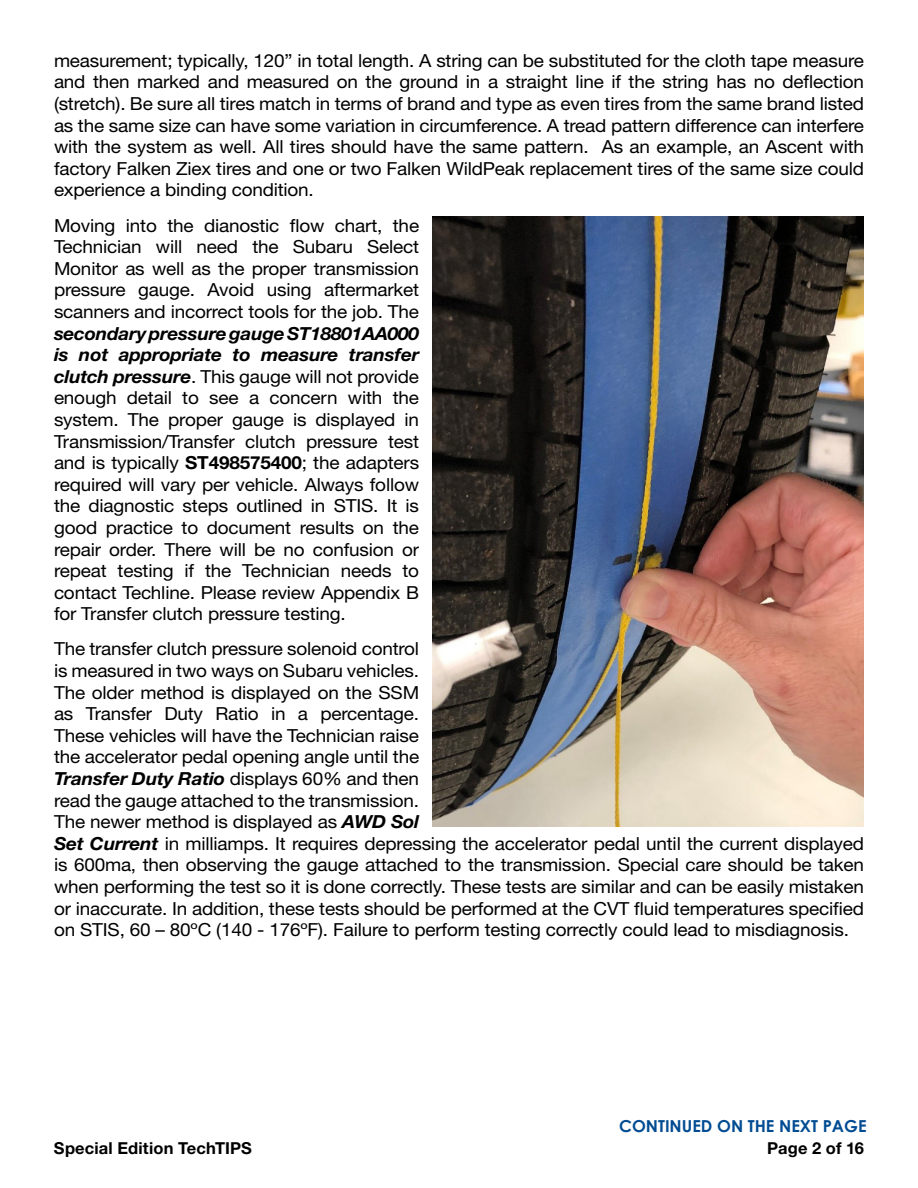
<style>
.page{position:relative;width:918px;height:1188px;background:#fff}
.page>*{position:absolute;margin:0;border:0;box-sizing:border-box;transform-origin:0 0}
.t1{font:18px/21.6px "Helvetica Neue LT Std";letter-spacing:-.01em;color:#000;text-align:justify;scale:1.05 1}
.t2{font:700 16.5px "Helvetica Neue LT Std";letter-spacing:.01em;color:#000}
.t3{font:700 16.5px "Century Gothic";color:#004b92}
.s1{font-weight:700;font-style:italic}
.s2{font-weight:700}
</style>
<div class="page">
<img style="left:433px;top:216px;width:431px;height:610px">
<p class="t1" style="left:54px;top:49px;width:773px">measurement; typically, 120” in total length. A string can be substituted for the cloth tape measure and then marked and measured on the ground in a straight line if the string has no deflection (stretch). Be sure all tires match in terms of brand and type as even tires from the same brand listed as the same size can have some variation in circumference. A tread pattern difference can interfere with the system as well. All tires should have the same pattern. As an example, an Ascent with factory Falken Ziex tires and one or two Falken WildPeak replacement tires of the same size could experience a binding condition.</p>
<p class="t1" style="left:54px;top:214px;width:349px">Moving into the dianostic flow chart, the Technician will need the Subaru Select Monitor as well as the proper transmission pressure gauge. Avoid using aftermarket scanners and incorrect tools for the job. The</p>
<p class="t1" style="left:54px;top:322px;width:349px"><span class="s1">secondary pressure gauge ST18801AA000 is not appropriate to measure transfer clutch pressure</span>. This gauge will not provide enough detail to see a concern with the system. The proper gauge is displayed in Transmission/Transfer clutch pressure test and is typically <span class="s2">ST498575400</span>; the adapters required will vary per vehicle. Always follow the diagnostic steps outlined in STIS. It is good practice to document results on the repair order. There will be no confusion or repeat testing if the Technician needs to contact Techline. Please review Appendix B for Transfer clutch pressure testing.</p>
<p class="t1" style="left:54px;top:638px;width:773px;text-align:left">The transfer clutch pressure solenoid control<br>is measured in two ways on Subaru vehicles.<br>The older method is displayed on the SSM<br>as Transfer Duty Ratio in a percentage.<br>These vehicles will have the Technician raise<br>the accelerator pedal opening angle until the<br><span class="s1">Transfer Duty Ratio</span> displays 60% and then<br>read the gauge attached to the transmission.<br>The newer method is displayed as <span class="s1">AWD Sol<br>Set Current</span> in milliamps. It requires depressing the accelerator pedal until the current displayed is 600ma, then observing the gauge attached to the transmission. Special care should be taken when performing the test so it is done correctly. These tests are similar and can be easily mistaken or inaccurate. In addition, these tests should be performed at the CVT fluid temperatures specified on STIS, 60 – 80ºC (140 - 176ºF). Failure to perform testing correctly could lead to misdiagnosis.</p>
<p class="t3" style="left:619px;top:1113px;width:249px">CONTINUED ON THE NEXT PAGE</p>
<p class="t2" style="left:54px;top:1138px;width:200px">Special Edition TechTIPS</p>
<p class="t2" style="left:767px;top:1138px;width:98px">Page 2 of 16</p>
</div>
